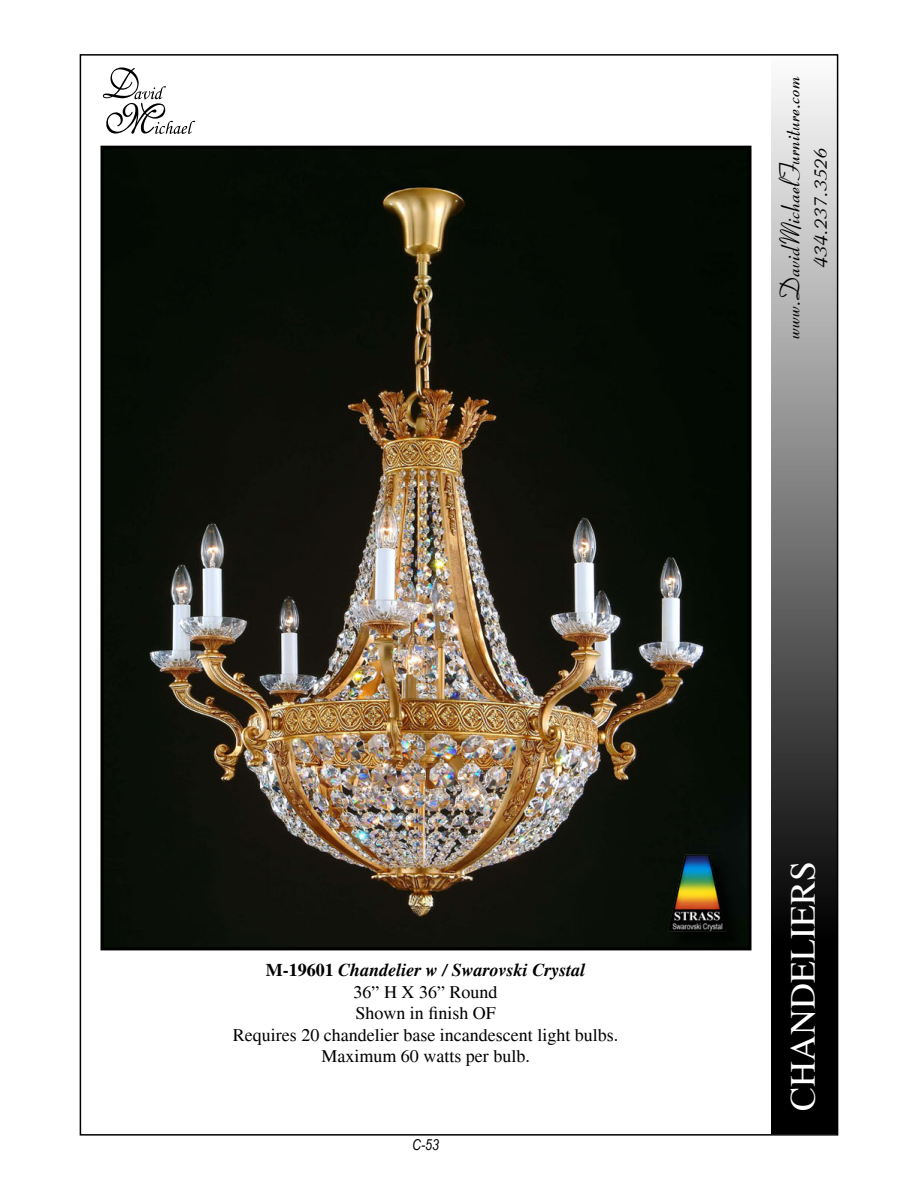
<style>
.page{position:relative;width:918px;height:1188px;background:#fff}
.page>*{position:absolute;margin:0;border:0;box-sizing:border-box;transform-origin:0 0}
.t1{font:36px "Times";color:#fff}
.t2{font:27px/27.3px "Coronet";color:#000;text-align:center}
.t3{font:18px "Times";color:#000}
.t4{font:italic 700 18px "Times";color:#000}
.t5{font:italic 15px "Arial Narrow";color:#000}
.s1{font-style:normal}
</style>
<div class="page">
<div style="left:772px;top:54px;width:66px;height:1080px;background:linear-gradient(to bottom,#f4f4f4,#000)"></div>
<svg style="left:103px;top:68px;width:92px;height:66px"></svg>
<img style="left:104px;top:150px;width:644px;height:796px">
<div style="left:100px;top:146px;width:652px;height:804px;border:3px solid #000"></div>
<div style="left:670px;top:857px;width:72px;height:92px;background:#040a04"></div>
<img style="left:668px;top:854px;width:58px;height:77px">
<h2 class="t2" style="left:778px;top:342px;width:266px;rotate:-90deg">www.DavidMichaelFurniture.com<br>434.237.3526</h2>
<p class="t4" style="left:266px;top:960px;width:321px"><span class="s1">M-19601</span> Chandelier w / Swarovski Crystal</p>
<p class="t3" style="left:354px;top:982px;width:145px">36” H X 36” Round</p>
<p class="t3" style="left:355px;top:1003px;width:142px">Shown in finish OF</p>
<p class="t3" style="left:233px;top:1025px;width:387px">Requires 20 chandelier base incandescent light bulbs.</p>
<p class="t3" style="left:321px;top:1046px;width:210px">Maximum 60 watts per bulb.</p>
<p class="t5" style="left:412px;top:1134px;width:28px">C-53</p>
<h1 class="t1" style="left:783px;top:1111px;width:251px;rotate:-90deg">CHANDELIERS</h1>
</div>
